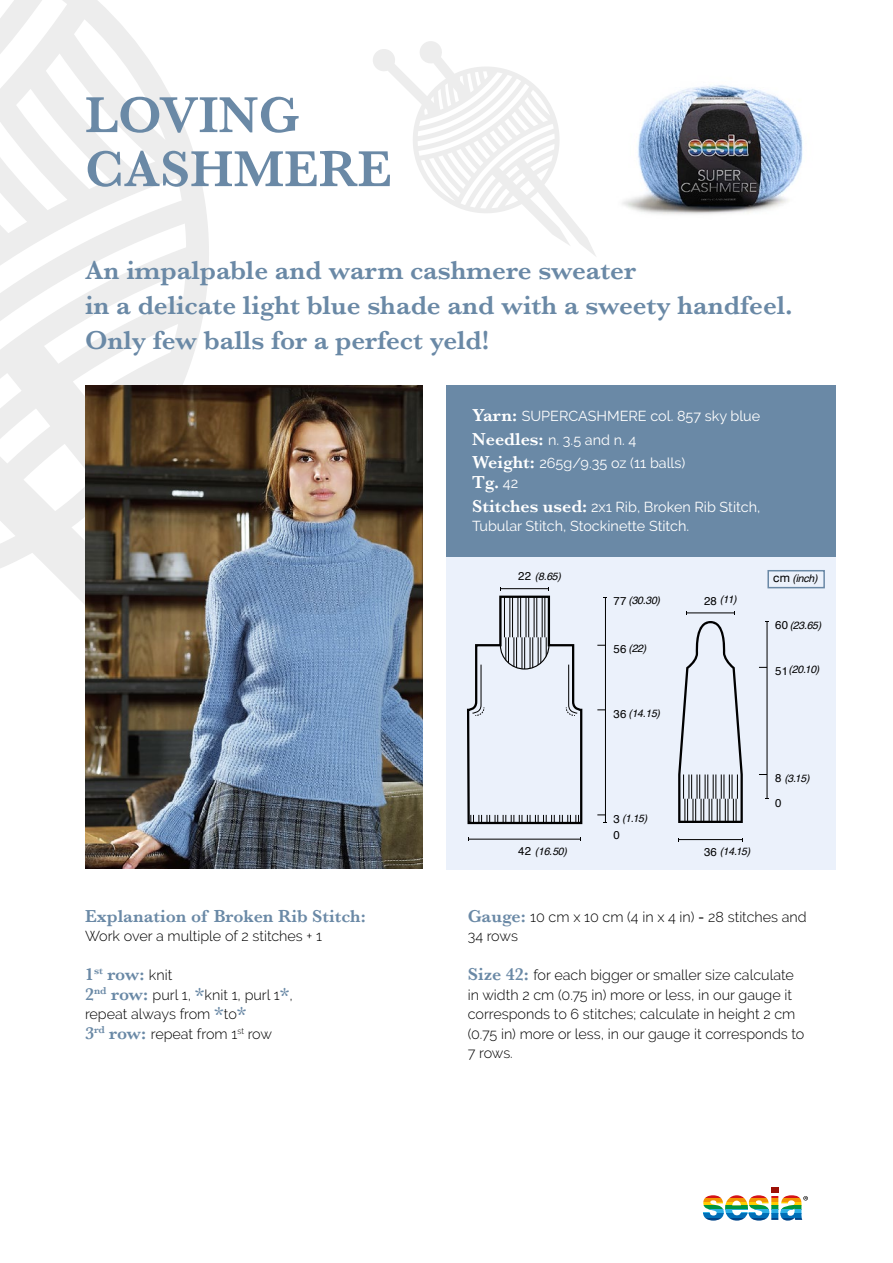
<style>
.page{position:relative;width:893px;height:1263px;background:#fff}
.page>*{position:absolute;margin:0;border:0;box-sizing:border-box;transform-origin:0 0}
.t1{font:600 52.5px/54px "Baskerville";color:#6a89a6}
.t2{font:600 27px/34.8px "Baskerville";color:#6a89a6}
.t3{font:600 18px "Baskerville";color:#6a89a6}
.t4{font:600 18px "Baskerville";color:#fff}
.t5{font:300 14.4px/19.5px "Raleway";color:#000}
.t6{font:14.4px/23.7px "Raleway";color:#fff}
.t7{font:11.4px "Helvetica";letter-spacing:.02em;color:#000}
.t8{font:italic 10.5px "Helvetica";letter-spacing:-.025em;color:#000}
.s1{font-family:"Raleway";font-weight:300;font-size:14.4px;color:#000}
.s2{font-family:"Baskerville";font-weight:600;font-size:18px;color:#6a89a6}
.s3{font-family:"Baskerville";font-weight:600;font-size:18px}
.s4{font-family:"Raleway";font-weight:400;font-size:14.4px}
.s5{font-style:normal;font-size:11.4px}
.s6{font-family:"Helvetica Neue";font-style:normal;font-size:12px}
</style>
<div class="page">
<svg style="left:0;top:0;width:383px;height:605px"></svg>
<svg style="left:373px;top:41px;width:223px;height:216px"></svg>
<div style="left:446px;top:554px;width:389px;height:315px;background:#ebf1fb"></div>
<img style="left:622px;top:85px;width:181px;height:130px">
<div style="left:446px;top:386px;width:389px;height:171px;background:#6a89a6"></div>
<hr style="left:686px;top:613px;width:48px;height:1px;background:#000">
<hr style="left:767px;top:621px;width:1px;height:177px;background:#000">
<hr style="left:678px;top:839px;width:64px;height:1px;background:#000">
<hr style="left:468px;top:839px;width:113px;height:1px;background:#000">
<hr style="left:605px;top:597px;width:1px;height:226px;background:#000">
<svg style="left:678px;top:621px;width:65px;height:202px"></svg>
<svg style="left:467px;top:587px;width:116px;height:238px"></svg>
<img style="left:85px;top:386px;width:338px;height:482px">
<div style="left:767px;top:570px;width:58px;height:18px;border:2px solid #6a89a6"></div>
<svg style="left:703px;top:1187px;width:105px;height:34px"></svg>
<h1 class="t1" style="left:85px;top:88px;width:308px">LOVING<br>CASHMERE</h1>
<h2 class="t2" style="left:85px;top:253px;width:709px">An impalpable and warm cashmere sweater<br>in a delicate light blue shade and with a sweety handfeel.<br>Only few balls for a perfect yeld!</h2>
<p class="t3" style="left:85px;top:903px;width:282px">Explanation of Broken Rib Stitch:</p>
<p class="t5" style="left:85px;top:926px;width:239px">Work over a multiple of 2 stitches + 1</p>
<p class="t3" style="left:85px;top:962px;width:89px">1<sup>st</sup> row: <span class="s1">knit</span></p>
<p class="t5" style="left:85px;top:985px;width:209px"><span class="s2">2</span><sup>nd</sup> <span class="s2">row:</span> purl 1, <span class="s2">*</span>knit 1, purl 1<span class="s2">*</span>, repeat always from <span class="s2">*</span>to<span class="s2">*<br>3</span><sup>rd</sup> <span class="s2">row:</span> repeat from 1<sup>st</sup> row</p>
<p class="t6" style="left:472px;top:404px;width:289px"><span class="s3">Yarn:</span> SUPERCASHMERE col. 857 sky blue<br><span class="s3">Needles:</span> n. 3.5 and n. 4<br><span class="s3">Weight:</span> 265g/9.35 oz (11 balls)</p>
<p class="t4" style="left:472px;top:469px;width:47px">Tg. <span class="s4">42</span></p>
<p class="t6" style="left:472px;top:497px;width:290px;line-height:19.5px"><span class="s3">Stitches used:</span> 2x1 Rib, Broken Rib Stitch,<br>Tubular Stitch, Stockinette Stitch.</p>
<p class="t8" style="left:518px;top:568px;width:44px"><span class="s5">22</span> (8.65)</p>
<p class="t8" style="left:613px;top:592px;width:48px"><span class="s5">77</span> (30.30)</p>
<p class="t8" style="left:628px;top:640px;width:19px">(22)</p>
<p class="t7" style="left:613px;top:641px;width:14px">56</p>
<p class="t8" style="left:628px;top:705px;width:33px">(14.15)</p>
<p class="t7" style="left:613px;top:705px;width:14px">36</p>
<p class="t8" style="left:720px;top:591px;width:19px">(11)</p>
<p class="t7" style="left:704px;top:592px;width:14px">28</p>
<p class="t8" style="left:773px;top:570px;width:46px"><span class="s6">cm</span> (inch)</p>
<p class="t8" style="left:775px;top:617px;width:48px"><span class="s5">60</span> (23.65)</p>
<p class="t8" style="left:789px;top:661px;width:32px">(20.10)</p>
<p class="t7" style="left:775px;top:662px;width:14px">51</p>
<p class="t8" style="left:613px;top:810px;width:35px"><span class="s5">3</span> (1.15)</p>
<p class="t7" style="left:613px;top:826px;width:8px">0</p>
<p class="t8" style="left:518px;top:843px;width:50px"><span class="s5">42</span> (16.50)</p>
<p class="t8" style="left:704px;top:843px;width:48px"><span class="s5">36</span> (14.15)</p>
<p class="t8" style="left:775px;top:770px;width:36px"><span class="s5">8</span> (3.15)</p>
<p class="t7" style="left:775px;top:794px;width:8px">0</p>
<p class="t5" style="left:468px;top:907px;width:341px"><span class="s2">Gauge:</span> 10 cm x 10 cm (4 in x 4 in) = 28 stitches and<br>34 rows</p>
<p class="t5" style="left:468px;top:965px;width:338px"><span class="s2">Size 42:</span> for each bigger or smaller size calculate in width 2 cm (0.75 in) more or less, in our gauge it corresponds to 6 stitches; calculate in height 2 cm (0.75 in) more or less, in our gauge it corresponds to 7 rows.</p>
</div>
